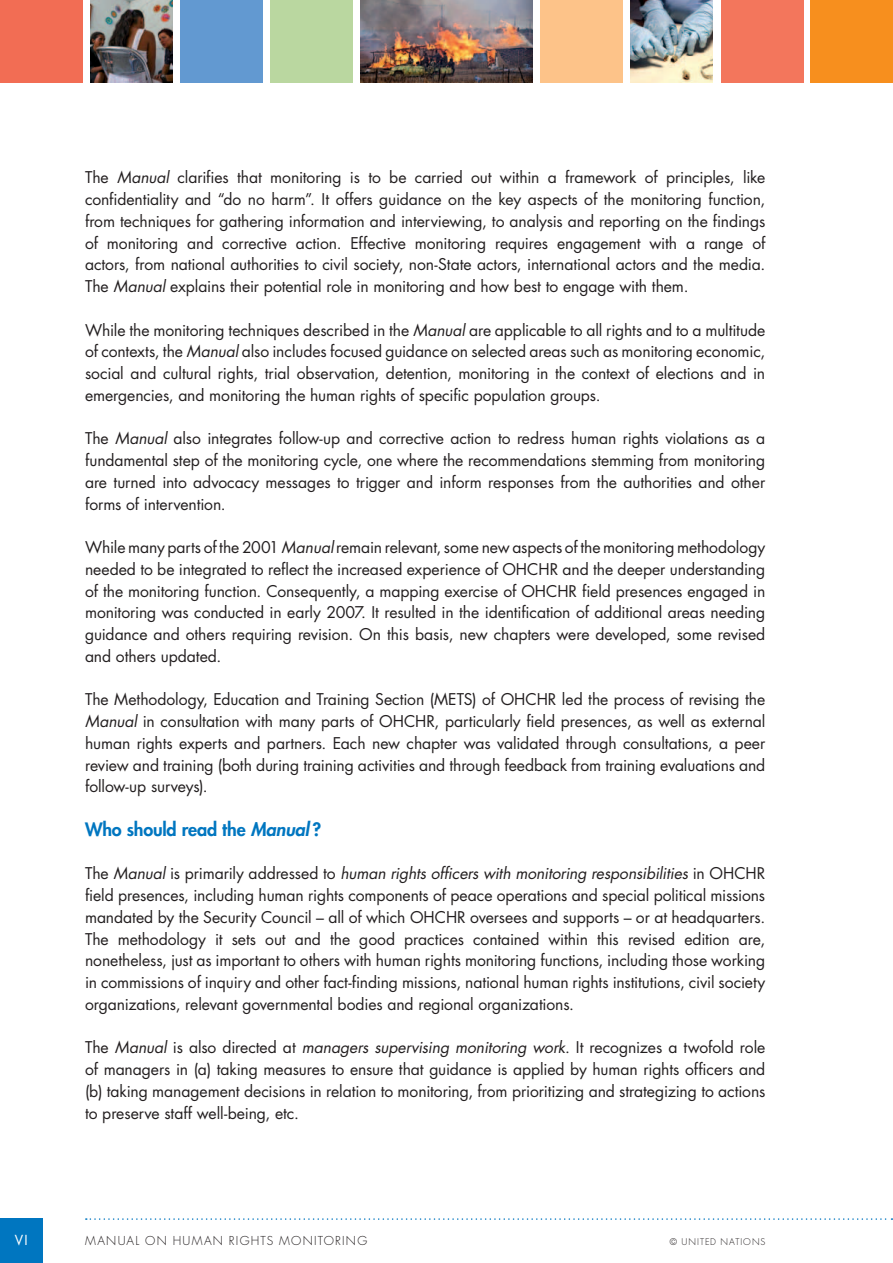
<style>
.page{position:relative;width:893px;height:1263px;background:#fff}
.page>*{position:absolute;margin:0;border:0;box-sizing:border-box;transform-origin:0 0}
.t1{font:800 18px "Futura";letter-spacing:-.01em;color:#0076c0}
.t2{font:15.75px/21.8px "Futura";letter-spacing:-.005em;color:#231f20;text-align:justify}
.t3{font:13.5px "Futura";color:#fff}
.t4{font:300 12px "Futura";letter-spacing:.105em;color:#231f20}
.t5{font:300 9px "Futura";letter-spacing:.105em;color:#231f20}
.s1{font-style:italic}
</style>
<div class="page">
<svg style="left:86px;top:1218px;width:806px;height:2px"></svg>
<div style="left:0;top:1218px;width:43px;height:45px;background:#0076c0"></div>
<img style="left:630px;top:0;width:83px;height:83px">
<div style="left:810px;top:0;width:83px;height:83px;background:#f78f1e"></div>
<div style="left:270px;top:0;width:83px;height:83px;background:#bad7a0"></div>
<div style="left:721px;top:0;width:83px;height:83px;background:#f3765c"></div>
<div style="left:540px;top:0;width:83px;height:83px;background:#fdc389"></div>
<div style="left:0;top:0;width:83px;height:83px;background:#f26d54"></div>
<img style="left:90px;top:0;width:83px;height:83px">
<div style="left:180px;top:0;width:83px;height:83px;background:#6299d1"></div>
<img style="left:360px;top:0;width:172px;height:83px">
<p class="t2" style="left:85px;top:167px;width:682px">The <span class="s1">Manual</span> clarifies that monitoring is to be carried out within a framework of principles, like confidentiality and “do no harm”. It offers guidance on the key aspects of the monitoring function, from techniques for gathering information and interviewing, to analysis and reporting on the findings of monitoring and corrective action. Effective monitoring requires engagement with a range of actors, from national authorities to civil society, non-State actors, international actors and the media.<br>The <span class="s1">Manual</span> explains their potential role in monitoring and how best to engage with them.</p>
<p class="t2" style="left:85px;top:319px;width:682px">While the monitoring techniques described in the <span class="s1">Manual</span> are applicable to all rights and to a multitude of contexts, the <span class="s1">Manual</span> also includes focused guidance on selected areas such as monitoring economic, social and cultural rights, trial observation, detention, monitoring in the context of elections and in emergencies, and monitoring the human rights of specific population groups.</p>
<p class="t2" style="left:85px;top:428px;width:682px">The <span class="s1">Manual</span> also integrates follow-up and corrective action to redress human rights violations as a fundamental step of the monitoring cycle, one where the recommendations stemming from monitoring are turned into advocacy messages to trigger and inform responses from the authorities and other forms of intervention.</p>
<p class="t2" style="left:85px;top:537px;width:682px">While many parts of the 2001 <span class="s1">Manual</span> remain relevant, some new aspects of the monitoring methodology needed to be integrated to reflect the increased experience of OHCHR and the deeper understanding of the monitoring function. Consequently, a mapping exercise of OHCHR field presences engaged in monitoring was conducted in early 2007. It resulted in the identification of additional areas needing guidance and others requiring revision. On this basis, new chapters were developed, some revised and others updated.</p>
<p class="t2" style="left:85px;top:689px;width:682px">The Methodology, Education and Training Section (METS) of OHCHR led the process of revising the <span class="s1">Manual</span> in consultation with many parts of OHCHR, particularly field presences, as well as external human rights experts and partners. Each new chapter was validated through consultations, a peer review and training (both during training activities and through feedback from training evaluations and follow-up surveys).</p>
<p class="t1" style="left:85px;top:818px;width:238px">Who should read the <span class="s1">Manual</span> ?</p>
<p class="t2" style="left:85px;top:863px;width:682px">The <span class="s1">Manual</span> is primarily addressed to <span class="s1">human rights officers with monitoring responsibilities</span> in OHCHR field presences, including human rights components of peace operations and special political missions mandated by the Security Council – all of which OHCHR oversees and supports – or at headquarters.<br>The methodology it sets out and the good practices contained within this revised edition are, nonetheless, just as important to others with human rights monitoring functions, including those working in commissions of inquiry and other fact-finding missions, national human rights institutions, civil society organizations, relevant governmental bodies and regional organizations.</p>
<p class="t2" style="left:85px;top:1037px;width:682px">The <span class="s1">Manual</span> is also directed at <span class="s1">managers supervising monitoring work</span>. It recognizes a twofold role of managers in (a) taking measures to ensure that guidance is applied by human rights officers and (b) taking management decisions in relation to monitoring, from prioritizing and strategizing to actions to preserve staff well-being, etc.</p>
<p class="t3" style="left:15px;top:1231px;width:15px">VI</p>
<p class="t4" style="left:85px;top:1233px;width:284px">MANUAL ON HUMAN RIGHTS MONITORING</p>
<p class="t5" style="left:670px;top:1236px;width:97px">© UNITED NATIONS</p>
</div>
